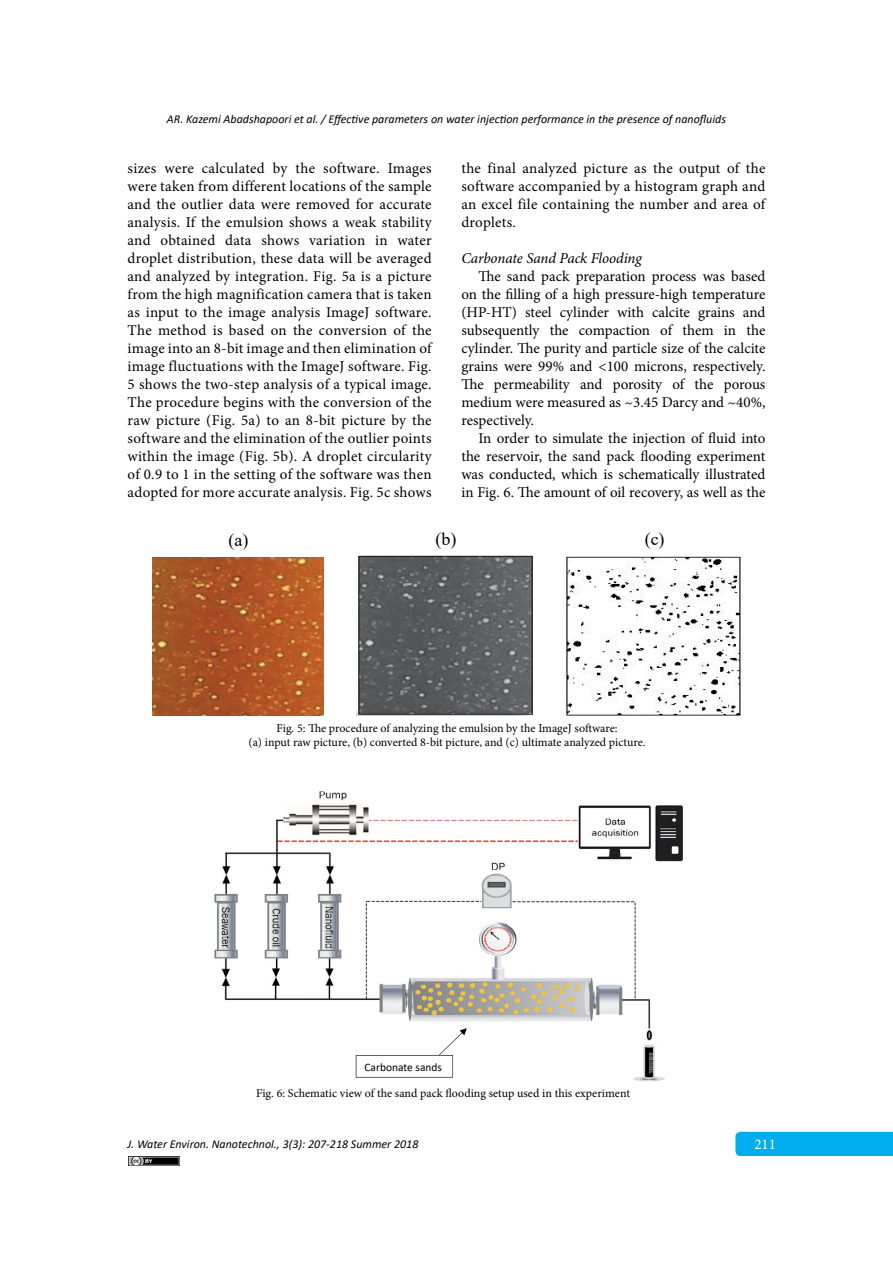
<style>
.page{position:relative;width:893px;height:1263px;background:#fff}
.page>*{position:absolute;margin:0;border:0;box-sizing:border-box;transform-origin:0 0}
.t1{font:18px "Times New Roman";color:#000}
.t2{font:15px/18px "Minion Pro";letter-spacing:.005em;color:#000;text-align:justify}
.t3{font:italic 15px "Minion Pro";letter-spacing:-.01em;color:#000}
.t4{font:15px "Minion Pro";color:#fff}
.t5{font:12px/14.4px "Minion Pro";color:#000;text-align:center}
.t6{font:italic 12px "Calibri";color:#000}
.t7{font:11.4px "Calibri";color:#000}
</style>
<div class="page">
<div style="left:735px;top:1132px;width:158px;height:24px;background:#00aeef"></div>
<img style="left:129px;top:1156px;width:50px;height:9px">
<img style="left:563px;top:557px;width:181px;height:158px">
<img style="left:357px;top:556px;width:177px;height:159px">
<img style="left:153px;top:557px;width:171px;height:158px">
<img style="left:214px;top:791px;width:469px;height:290px">
<svg style="left:356px;top:1028px;width:111px;height:49px"></svg>
<p class="t6" style="left:167px;top:111px;width:561px">AR. Kazemi Abadshapoori et al. / Effective parameters on water injection performance in the presence of nanofluids</p>
<p class="t2" style="left:128px;top:159px;width:306px">sizes were calculated by the software. Images were taken from different locations of the sample and the outlier data were removed for accurate analysis. If the emulsion shows a weak stability and obtained data shows variation in water droplet distribution, these data will be averaged and analyzed by integration. Fig. 5a is a picture from the high magnification camera that is taken as input to the image analysis ImageJ software.<br>The method is based on the conversion of the image into an 8-bit image and then elimination of image fluctuations with the ImageJ software. Fig.<br>5 shows the two-step analysis of a typical image.<br>The procedure begins with the conversion of the raw picture (Fig. 5a) to an 8-bit picture by the software and the elimination of the outlier points within the image (Fig. 5b). A droplet circularity of 0.9 to 1 in the setting of the software was then adopted for more accurate analysis. Fig. 5c shows</p>
<p class="t2" style="left:461px;top:159px;width:306px">the final analyzed picture as the output of the software accompanied by a histogram graph and an excel file containing the number and area of droplets.</p>
<p class="t3" style="left:461px;top:247px;width:182px">Carbonate Sand Pack Flooding</p>
<p class="t2" style="left:461px;top:267px;width:306px;text-indent:17px">The sand pack preparation process was based on the filling of a high pressure-high temperature (HP-HT) steel cylinder with calcite grains and subsequently the compaction of them in the cylinder. The purity and particle size of the calcite grains were 99% and &lt;100 microns, respectively.<br>The permeability and porosity of the porous medium were measured as ~3.45 Darcy and ~40%, respectively.</p>
<p class="t2" style="left:461px;top:429px;width:306px;text-indent:17px">In order to simulate the injection of fluid into the reservoir, the sand pack flooding experiment was conducted, which is schematically illustrated in Fig. 6. The amount of oil recovery, as well as the</p>
<p class="t1" style="left:645px;top:513px;width:21px">(c)</p>
<p class="t1" style="left:435px;top:512px;width:22px">(b)</p>
<p class="t1" style="left:228px;top:513px;width:21px">(a)</p>
<p class="t1" style="left:435px;top:526px;width:22px">(b)</p>
<p class="t1" style="left:645px;top:527px;width:21px">(c)</p>
<p class="t1" style="left:228px;top:527px;width:21px">(a)</p>
<p class="t5" style="left:249px;top:721px;width:398px">Fig. 5: The procedure of analyzing the emulsion by the ImageJ software:<br>(a) input raw picture, (b) converted 8-bit picture, and (c) ultimate analyzed picture.</p>
<p class="t7" style="left:364px;top:1059px;width:79px">Carbonate sands</p>
<p class="t5" style="left:256px;top:1086px;width:375px">Fig. 6: Schematic view of the sand pack flooding setup used in this experiment</p>
<p class="t6" style="left:128px;top:1136px;width:292px">J. Water Environ. Nanotechnol., 3(3): 207-218 Summer 2018</p>
<p class="t4" style="left:754px;top:1134px;width:23px">211</p>
</div>
